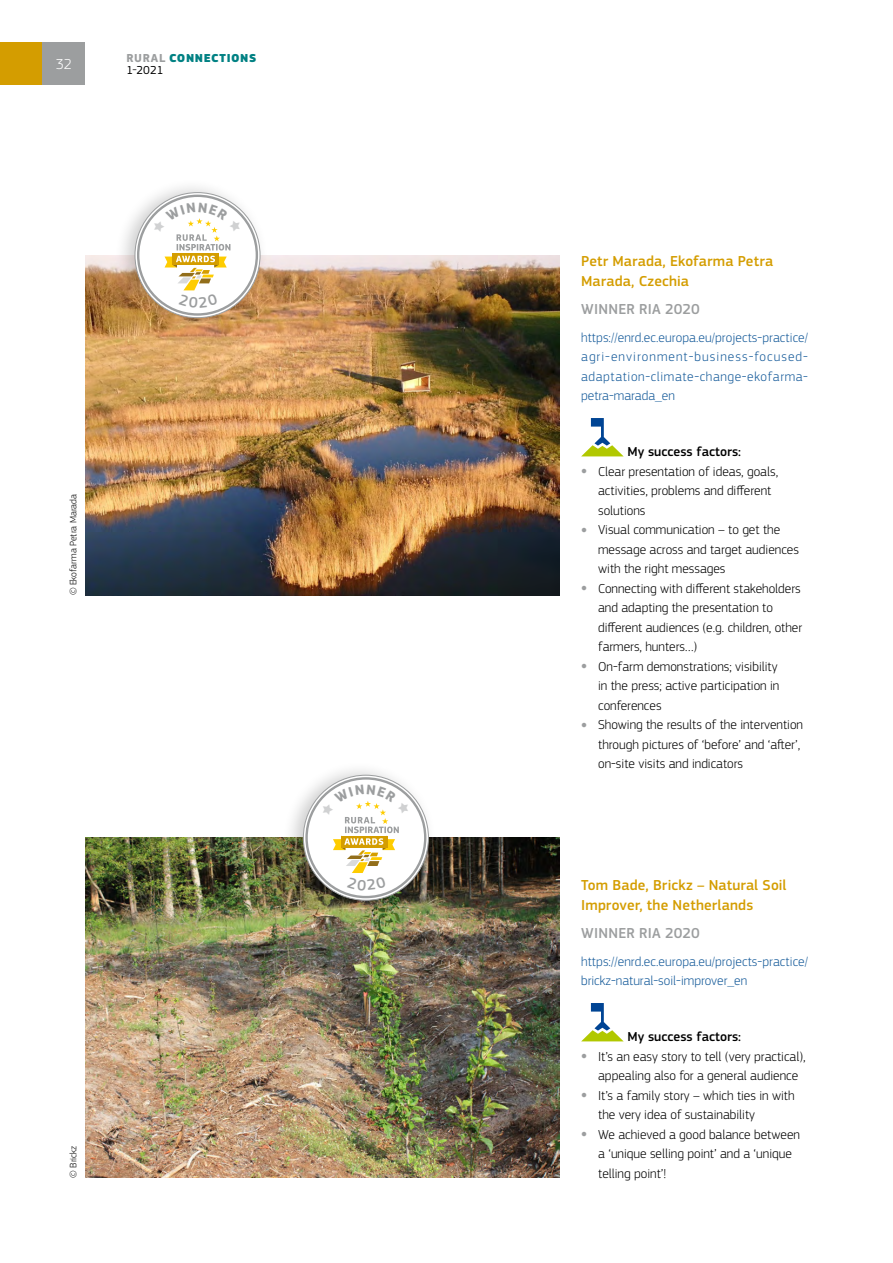
<style>
.page{position:relative;width:893px;height:1263px;background:#fff}
.page>*{position:absolute;margin:0;border:0;box-sizing:border-box;transform-origin:0 0}
._0_Question_pour_int{font:500 15px/19.5px "EC Square Sans Pro";letter-spacing:.01em;color:#d49d00}
._0_Question_pour_int-2{font:500 15px "EC Square Sans Pro";letter-spacing:.015em;color:#9c9e9f}
.t1{font:300 15px "EC Square Sans Pro";color:#fff}
.t2{font:300 13.5px/19.5px "EC Square Sans Pro";color:#000}
._0_Body_JUSTIFIED{font:300 13.5px/19.5px "EC Square Sans Pro";letter-spacing:.005em;color:#165b9a;text-align:justify}
._0_Body_JUSTIFIED-2{font:500 13.5px "EC Square Sans Pro";color:#000}
.t3{font:900 12px/12px "EC Square Sans Pro";letter-spacing:.05em;color:#008183}
._8___photo{font:300 9.75px "EC Square Sans Pro";color:#000}
.s1{font-weight:700;color:#9c9e9f}
.s2{font-weight:400;color:#000}
.s3{font-weight:900;color:#9c9e9f}
</style>
<div class="page">
<div style="left:0;top:43px;width:43px;height:42px;background:#d49d00"></div>
<svg style="left:581px;top:418px;width:42px;height:38px"></svg>
<svg style="left:581px;top:1003px;width:42px;height:38px"></svg>
<img style="left:85px;top:255px;width:475px;height:340px">
<img style="left:85px;top:838px;width:475px;height:340px">
<div style="left:113px;top:177px;width:155px;height:156px;background:#000;opacity:.2"></div>
<svg style="left:135px;top:193px;width:125px;height:125px"></svg>
<div style="left:137px;top:195px;width:121px;height:121px;border:2px solid #9c9e9f;border-radius:50%"></div>
<div style="left:281px;top:760px;width:156px;height:156px;background:#000;opacity:.2"></div>
<svg style="left:303px;top:775px;width:125px;height:125px"></svg>
<div style="left:305px;top:777px;width:121px;height:121px;border:2px solid #9c9e9f;border-radius:50%"></div>
<div style="left:43px;top:43px;width:42px;height:42px;background:#9c9e9f"></div>
<svg style="left:151px;top:202px;width:92px;height:106px"></svg>
<svg style="left:320px;top:785px;width:91px;height:105px"></svg>
<p class="t1" style="left:56px;top:56px;width:18px">32</p>
<p class="t3" style="left:126px;top:53px;width:131px"><span class="s1">RURAL</span> CONNECTIONS<br><span class="s2">1-2021</span></p>
<p class="_8___photo" style="left:68px;top:595px;width:103px;rotate:-90deg">© Ekofarma Petra Marada</p>
<p class="_8___photo" style="left:68px;top:1178px;width:34px;rotate:-90deg">© Brickz</p>
<p class="_0_Question_pour_int" style="left:581px;top:252px;width:193px">Petr Marada, Ekofarma Petra<br>Marada, Czechia</p>
<p class="_0_Question_pour_int-2" style="left:581px;top:300px;width:120px">WINNER RIA 2020</p>
<p class="_0_Body_JUSTIFIED" style="left:581px;top:328px;width:228px">https://enrd.ec.europa.eu/projects-practice/ agri-environment-business-focused&shy;adaptation-climate-change-ekofarma&shy;petra-marada_en</p>
<p class="_0_Body_JUSTIFIED-2" style="left:627px;top:444px;width:115px">My success factors:</p>
<p class="t2" style="left:598px;top:462px;width:181px;text-indent:-17px"><span class="s3">•</span> Clear presentation of ideas, goals, activities, problems and different solutions</p>
<p class="t2" style="left:598px;top:520px;width:202px;text-indent:-17px"><span class="s3">•</span> Visual communication – to get the message across and target audiences with the right messages</p>
<p class="t2" style="left:598px;top:579px;width:206px;text-indent:-17px"><span class="s3">•</span> Connecting with different stakeholders and adapting the presentation to different audiences (e.g. children, other farmers, hunters…)</p>
<p class="t2" style="left:598px;top:657px;width:183px;text-indent:-17px"><span class="s3">•</span> On-farm demonstrations; visibility in the press; active participation in conferences</p>
<p class="t2" style="left:598px;top:715px;width:206px;text-indent:-17px"><span class="s3">•</span> Showing the results of the intervention through pictures of ‘before’ and ‘after’, on-site visits and indicators</p>
<p class="_0_Question_pour_int" style="left:581px;top:876px;width:207px">Tom Bade, Brickz – Natural Soil<br>Improver, the Netherlands</p>
<p class="_0_Question_pour_int-2" style="left:581px;top:924px;width:120px">WINNER RIA 2020</p>
<p class="_0_Body_JUSTIFIED" style="left:581px;top:952px;width:228px">https://enrd.ec.europa.eu/projects-practice/ brickz-natural-soil-improver_en</p>
<p class="_0_Body_JUSTIFIED-2" style="left:627px;top:1029px;width:115px">My success factors:</p>
<p class="t2" style="left:598px;top:1047px;width:209px;text-indent:-17px"><span class="s3">•</span> It’s an easy story to tell (very practical), appealing also for a general audience</p>
<p class="t2" style="left:598px;top:1086px;width:198px;text-indent:-17px"><span class="s3">•</span> It’s a family story – which ties in with the very idea of sustainability</p>
<p class="t2" style="left:598px;top:1125px;width:203px;text-indent:-17px"><span class="s3">•</span> We achieved a good balance between a ‘unique selling point’ and a ‘unique telling point’!</p>
</div>
